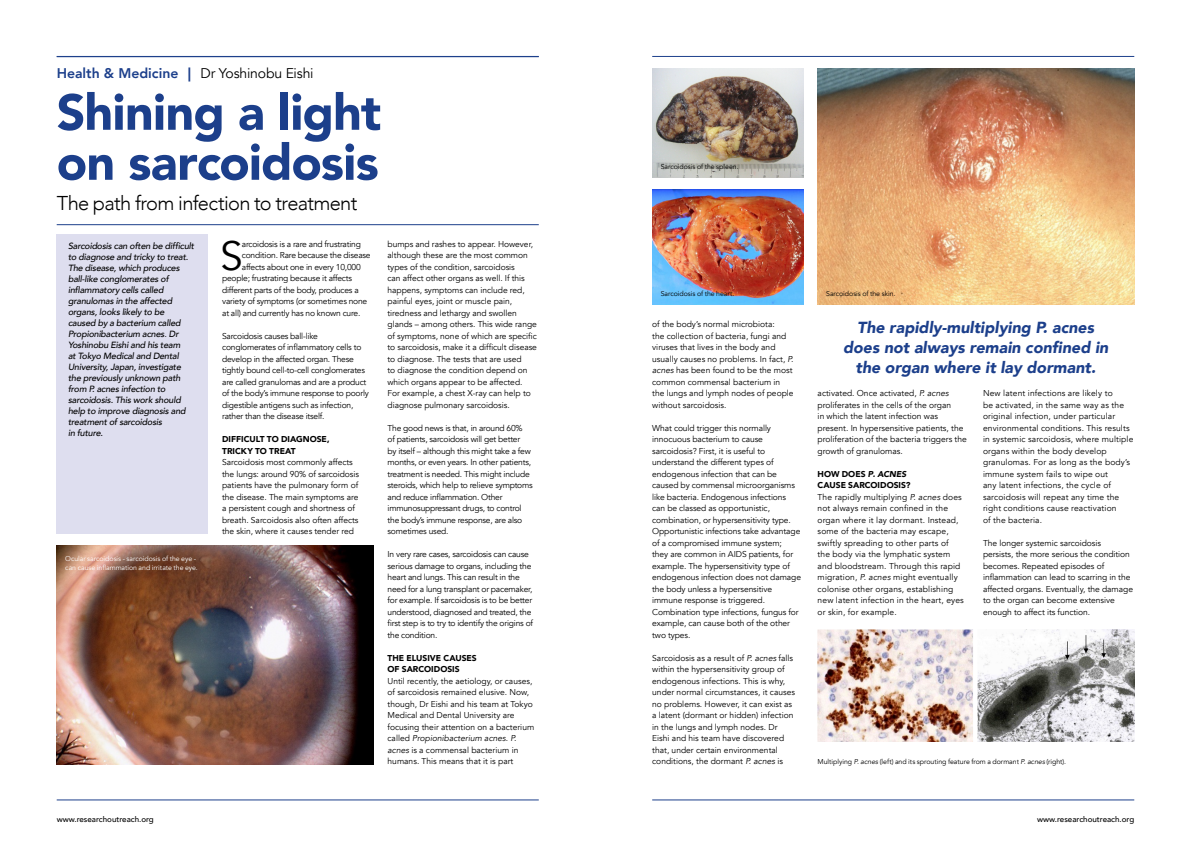
<style>
.page{position:relative;width:1191px;height:842px;background:#fff}
.page>*{position:absolute;margin:0;border:0;box-sizing:border-box;transform-origin:0 0}
.t1{font:900 50px/50px "Avenir";letter-spacing:-.015em;color:#1c3f8b}
.t2{font:41px "Avenir";color:#000}
.t3{font:300 20px "Avenir";letter-spacing:-.035em;color:#000}
.t4{font:italic 900 16px/20px "Avenir";color:#1c3f8b;text-align:center}
.t5{font:14px "Avenir";letter-spacing:-.015em;color:#000}
.t6{font:italic 500 9px/11px "Avenir";letter-spacing:-.02em;color:#000}
.t7{font:8.5px/11.5px "Avenir";letter-spacing:-.005em;color:#000}
.t8{font:8.5px/11.5px "Avenir";letter-spacing:-.025em;color:#000}
.t9{font:8.5px/11.5px "Avenir";letter-spacing:.015em;color:#000}
.t10{font:900 8.5px/11.5px "Avenir";color:#000}
.t11{font:500 8px "Avenir";color:#000}
.t12{font:7px "Avenir";letter-spacing:-.005em;color:#000}
.t13{font:7px/8.5px "Avenir";letter-spacing:-.005em;color:#fff}
.s1{font-weight:800;color:#1c3f8b}
.s2{font-weight:900;color:#1c3f8b}
.s3{font-weight:400}
.s4{font-style:italic}
.s5{font-weight:900}
.s6{font-weight:900;font-style:italic}
</style>
<div class="page">
<hr style="left:57px;top:800px;width:482px;height:1px;background:#1c3f8b">
<hr style="left:652px;top:800px;width:482px;height:1px;background:#1c3f8b">
<hr style="left:652px;top:56px;width:482px;height:1px;background:#1c3f8b">
<img style="left:817px;top:630px;width:317px;height:111px">
<img style="left:57px;top:546px;width:316px;height:218px">
<img style="left:817px;top:68px;width:317px;height:236px">
<hr style="left:57px;top:224px;width:482px;height:1px;background:#1c3f8b">
<hr style="left:57px;top:56px;width:482px;height:1px;background:#1c3f8b">
<div style="left:57px;top:234px;width:151px;height:300px;background:#dedeef"></div>
<img style="left:652px;top:68px;width:151px;height:110px">
<img style="left:652px;top:189px;width:151px;height:115px">
<h3 class="t5" style="left:57px;top:65px;width:258px"><span class="s1">Health &amp; Medicine</span> <span class="s2">︱</span> Dr Yoshinobu Eishi</h3>
<h1 class="t1" style="left:57px;top:86px;width:326px">Shining a light on sarcoidosis</h1>
<h3 class="t3" style="left:57px;top:191px;width:302px">The path from infection to treatment</h3>
<p class="t6" style="left:68px;top:241px;width:128px">Sarcoidosis can often be difficult to diagnose and tricky to treat.<br>The disease, which produces ball-like conglomerates of inflammatory cells called granulomas in the affected organs, looks likely to be caused by a bacterium called<br>Propionibacterium acnes<span class="s3">.</span> Dr<br>Yoshinobu Eishi and his team<br>at Tokyo Medical and Dental<br>University, Japan, investigate the previously unknown path from P. acnes infection to sarcoidosis. This work should help to improve diagnosis and treatment of sarcoidosis<br>in future.</p>
<h2 class="t2" style="left:220px;top:231px;width:24px">S</h2>
<p class="t8" style="left:242px;top:238px;width:121px">arcoidosis is a rare and frustrating</p>
<p class="t7" style="left:387px;top:238px;width:151px">bumps and rashes to appear. However, although these are the most common types of the condition, sarcoidosis<br>can affect other organs as well. If this happens, symptoms can include red, painful eyes, joint or muscle pain, tiredness and lethargy and swollen glands – among others. This wide range of symptoms, none of which are specific to sarcoidosis, make it a difficult disease to diagnose. The tests that are used<br>to diagnose the condition depend on which organs appear to be affected.<br>For example, a chest X-ray can help to diagnose pulmonary sarcoidosis.</p>
<p class="t8" style="left:387px;top:422px;width:147px">The good news is that, in around 60%<br>of patients, sarcoidosis will get better<br>by itself – although this might take a few months, or even years. In other patients, treatment is needed. This might include steroids, which help to relieve symptoms and reduce inflammation. Other immunosuppressant drugs, to control the body’s immune response, are also sometimes used.</p>
<p class="t8" style="left:387px;top:549px;width:147px">In very rare cases, sarcoidosis can cause serious damage to organs, including the heart and lungs. This can result in the need for a lung transplant or pacemaker, for example. If sarcoidosis is to be better understood, diagnosed and treated, the first step is to try to identify the origins of the condition.</p>
<p class="t10" style="left:387px;top:652px;width:91px">THE ELUSIVE CAUSES<br>OF SARCOIDOSIS</p>
<p class="t7" style="left:387px;top:675px;width:148px">Until recently, the aetiology, or causes, of sarcoidosis remained elusive. Now, though, Dr Eishi and his team at Tokyo Medical and Dental University are focusing their attention on a bacterium called <span class="s4">Propionibacterium acnes</span>. <span class="s4">P. acnes</span> is a commensal bacterium in humans. This means that it is part</p>
<p class="t8" style="left:242px;top:250px;width:130px">condition. Rare because the disease</p>
<p class="t8" style="left:242px;top:261px;width:120px">affects about one in every 10,000</p>
<p class="t8" style="left:222px;top:273px;width:131px">people; frustrating because it affects</p>
<p class="t8" style="left:222px;top:284px;width:138px">different parts of the body, produces a</p>
<p class="t8" style="left:222px;top:296px;width:147px">variety of symptoms (or sometimes none</p>
<p class="t8" style="left:222px;top:307px;width:140px">at all) and currently has no known cure.</p>
<p class="t8" style="left:222px;top:330px;width:148px">Sarcoidosis causes ball-like conglomerates of inflammatory cells to develop in the affected organ. These tightly bound cell-to-cell conglomerates are called granulomas and are a product of the body’s immune response to poorly digestible antigens such as infection, rather than the disease itself.</p>
<p class="t10" style="left:222px;top:433px;width:109px">DIFFICULT TO DIAGNOSE,<br>TRICKY TO TREAT</p>
<p class="t7" style="left:222px;top:457px;width:138px">Sarcoidosis most commonly affects the lungs: around 90% of sarcoidosis patients have the pulmonary form of the disease. The main symptoms are a persistent cough and shortness of breath. Sarcoidosis also often affects the skin, where it causes tender red</p>
<p class="t13" style="left:65px;top:555px;width:134px">Ocular sarcoidosis - sarcoidosis of the eye - can cause inflammation and irritate the eye.</p>
<p class="t12" style="left:660px;top:163px;width:79px">Sarcoidosis of the spleen.</p>
<p class="t12" style="left:660px;top:289px;width:75px">Sarcoidosis of the heart.</p>
<p class="t7" style="left:652px;top:319px;width:143px">of the body’s normal microbiota:<br>the collection of bacteria, fungi and viruses that lives in the body and usually causes no problems. In fact, <span class="s4">P. acnes</span> has been found to be the most common commensal bacterium in the lungs and lymph nodes of people without sarcoidosis.</p>
<p class="t7" style="left:652px;top:422px;width:150px">What could trigger this normally innocuous bacterium to cause sarcoidosis? First, it is useful to understand the different types of endogenous infection that can be caused by commensal microorganisms like bacteria. Endogenous infections can be classed as opportunistic, combination, or hypersensitivity type.<br>Opportunistic infections take advantage of a compromised immune system;<br>they are common in AIDS patients, for example. The hypersensitivity type of endogenous infection does not damage the body unless a hypersensitive immune response is triggered.<br>Combination type infections, fungus for example, can cause both of the other two types.</p>
<p class="t7" style="left:652px;top:652px;width:144px">Sarcoidosis as a result of <span class="s4">P. acnes</span> falls within the hypersensitivity group of endogenous infections. This is why, under normal circumstances, it causes no problems. However, it can exist as a latent (dormant or hidden) infection in the lungs and lymph nodes. Dr Eishi and his team have discovered that, under certain environmental conditions, the dormant <span class="s4">P. acnes</span> is</p>
<p class="t12" style="left:826px;top:289px;width:71px">Sarcoidosis of the skin.</p>
<h3 class="t4" style="left:843px;top:317px;width:267px">The rapidly-multiplying P. acnes does not always remain confined in the organ where it lay dormant.</h3>
<p class="t7" style="left:817px;top:388px;width:151px">activated. Once activated, <span class="s4">P. acnes </span>proliferates in the cells of the organ<br>in which the latent infection was present. In hypersensitive patients, the proliferation of the bacteria triggers the growth of granulomas.</p>
<p class="t9" style="left:817px;top:468px;width:148px"><span class="s5">HOW DOES</span> <span class="s6">P. ACNES<br></span><span class="s5">CAUSE SARCOIDOSIS?<br></span>The rapidly multiplying <span class="s4">P. acnes</span> does not always remain confined in the organ where it lay dormant. Instead, some of the bacteria may escape, swiftly spreading to other parts of<br>the body via the lymphatic system and bloodstream. Through this rapid migration, <span class="s4">P. acnes</span> might eventually colonise other organs, establishing new latent infection in the heart, eyes or skin, for example.</p>
<p class="t9" style="left:983px;top:388px;width:152px">New latent infections are likely to<br>be activated, in the same way as the original infection, under particular environmental conditions. This results in systemic sarcoidosis, where multiple organs within the body develop granulomas. For as long as the body’s immune system fails to wipe out<br>any latent infections, the cycle of sarcoidosis will repeat any time the right conditions cause reactivation<br>of the bacteria.</p>
<p class="t7" style="left:983px;top:537px;width:151px">The longer systemic sarcoidosis persists, the more serious the condition becomes. Repeated episodes of inflammation can lead to scarring in the affected organs. Eventually, the damage to the organ can become extensive enough to affect its function.</p>
<p class="t12" style="left:817px;top:758px;width:250px">Multiplying <span class="s4">P. acnes</span> (left) and its sprouting feature from a dormant <span class="s4">P. acnes</span> (right).</p>
<p class="t11" style="left:57px;top:812px;width:99px">www.researchoutreach.org</p>
<p class="t11" style="left:1037px;top:812px;width:99px">www.researchoutreach.org</p>
</div>
